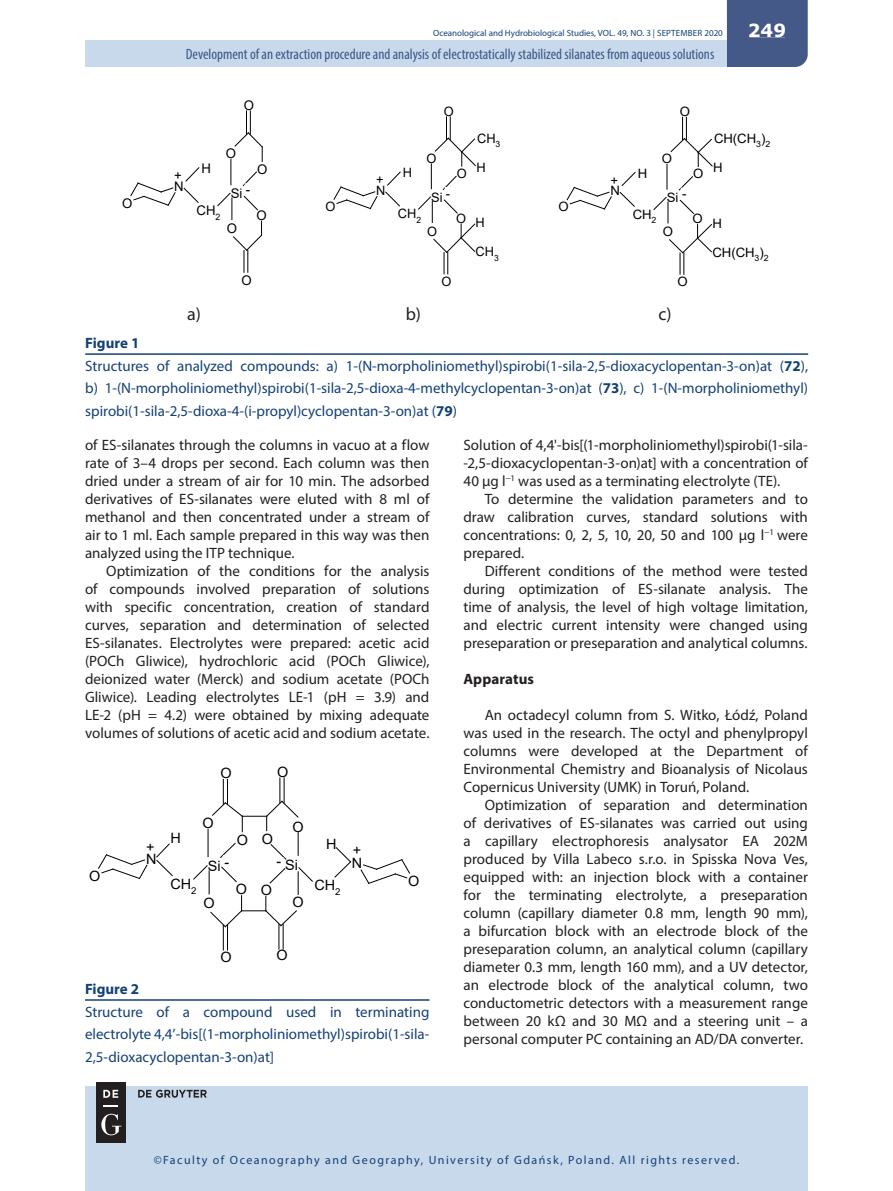
<style>
.page{position:relative;width:893px;height:1191px;background:#fff}
.page>*{position:absolute;margin:0;border:0;box-sizing:border-box;transform-origin:0 0}
.t1{font:18px "Myriad Pro";color:#231f20}
.t2{font:700 18px "Verdana";color:#fff}
.t3{font:15px/18px "Myriad Pro";color:#231f20;text-align:justify}
.t4{font:15px/22.5px "Myriad Pro";color:#144176}
.t5{font:condensed 15px "Myriad Pro";color:#3d5786}
.t6{font:700 15px "Myriad Pro";letter-spacing:.005em;color:#231f20}
.t7{font:700 15px "Myriad Pro";color:#144176}
.t8{font:14.25px "Arial";letter-spacing:-.005em;color:#000001}
.t9{font:13.2px "Arial";color:#000001}
.t10{font:12.9px "Arial";letter-spacing:-.005em;color:#000001}
.t11{font:12px "Myriad Pro";letter-spacing:.12em;color:#144176}
.t12{font:9px "Myriad Pro";color:#144176}
.s1{font-weight:700}
</style>
<div class="page">
<div style="left:85px;top:40px;width:642px;height:27px;background:#c8d9eb"></div>
<div style="left:85px;top:1086px;width:723px;height:105px;background:#c8d9eb"></div>
<div style="left:727px;top:0;width:81px;height:67px;background:#455988"></div>
<div style="left:749px;top:24px;width:36px;height:13px;background:#455988"></div>
<div style="left:96px;top:1081px;width:30px;height:61px;background:#231f20"></div>
<svg style="left:103px;top:1105px;width:15px;height:1px"></svg>
<svg style="left:103px;top:1089px;width:15px;height:8px"></svg>
<svg style="left:101px;top:1113px;width:20px;height:22px"></svg>
<svg style="left:138px;top:1089px;width:69px;height:8px"></svg>
<svg style="left:130px;top:182px;width:46px;height:24px"></svg>
<svg style="left:183px;top:167px;width:17px;height:36px"></svg>
<svg style="left:217px;top:111px;width:46px;height:161px"></svg>
<div style="left:245px;top:184px;width:12px;height:10px;background:#fff"></div>
<svg style="left:333px;top:186px;width:45px;height:23px"></svg>
<svg style="left:385px;top:171px;width:16px;height:36px"></svg>
<svg style="left:418px;top:196px;width:58px;height:78px"></svg>
<svg style="left:431px;top:117px;width:45px;height:73px"></svg>
<svg style="left:566px;top:186px;width:46px;height:24px"></svg>
<svg style="left:619px;top:172px;width:17px;height:35px"></svg>
<svg style="left:653px;top:117px;width:60px;height:157px"></svg>
<div style="left:681px;top:188px;width:12px;height:11px;background:#fff"></div>
<hr style="left:85px;top:353px;width:723px;height:2px;background:#144176">
<svg style="left:98px;top:854px;width:50px;height:25px"></svg>
<svg style="left:156px;top:843px;width:17px;height:33px"></svg>
<svg style="left:334px;top:847px;width:18px;height:31px"></svg>
<svg style="left:360px;top:859px;width:51px;height:25px"></svg>
<svg style="left:193px;top:778px;width:120px;height:172px"></svg>
<div style="left:224px;top:855px;width:13px;height:12px;background:#fff"></div>
<div style="left:276px;top:858px;width:8px;height:6px;background:#fff"></div>
<hr style="left:85px;top:999px;width:344px;height:1px;background:#144176">
<p class="t9" style="left:122px;top:194px;width:12px">O</p>
<p class="t12" style="left:433px;top:28px;width:291px">Oceanological and Hydrobiological Studies, VOL. 49, NO. 3 | SEPTEMBER 2020</p>
<p class="t5" style="left:186px;top:45px;width:530px">Development of an extraction procedure and analysis of electrostatically stabilized silanates from aqueous solutions</p>
<p class="t9" style="left:244px;top:96px;width:12px">O</p>
<p class="t10" style="left:444px;top:102px;width:11px">O</p>
<p class="t10" style="left:680px;top:103px;width:12px">O</p>
<p class="t2" style="left:748px;top:18px;width:40px">249</p>
<p class="t9" style="left:174px;top:166px;width:9px">+</p>
<p class="t9" style="left:174px;top:177px;width:11px">N</p>
<p class="t9" style="left:202px;top:159px;width:11px">H</p>
<p class="t9" style="left:226px;top:144px;width:12px">O</p>
<p class="t9" style="left:257px;top:160px;width:12px">O</p>
<p class="t9" style="left:231px;top:184px;width:13px">Si</p>
<p class="t9" style="left:227px;top:219px;width:12px">O</p>
<p class="t9" style="left:246px;top:180px;width:6px">-</p>
<p class="t9" style="left:197px;top:201px;width:25px">CH<sub>2</sub></p>
<p class="t9" style="left:256px;top:206px;width:12px">O</p>
<p class="t9" style="left:241px;top:271px;width:12px">O</p>
<p class="t10" style="left:325px;top:197px;width:11px">O</p>
<p class="t10" style="left:376px;top:171px;width:9px">+</p>
<p class="t10" style="left:376px;top:181px;width:11px">N</p>
<p class="t10" style="left:403px;top:164px;width:11px">H</p>
<p class="t10" style="left:426px;top:149px;width:11px">O</p>
<p class="t10" style="left:457px;top:164px;width:11px">O</p>
<p class="t10" style="left:477px;top:129px;width:25px">CH<sub>3</sub></p>
<p class="t10" style="left:476px;top:158px;width:11px">H</p>
<p class="t10" style="left:610px;top:171px;width:9px">+</p>
<p class="t10" style="left:638px;top:164px;width:11px">H</p>
<p class="t10" style="left:662px;top:150px;width:12px">O</p>
<p class="t10" style="left:693px;top:165px;width:12px">O</p>
<p class="t10" style="left:610px;top:182px;width:11px">N</p>
<p class="t10" style="left:431px;top:188px;width:13px">Si</p>
<p class="t10" style="left:427px;top:222px;width:11px">O</p>
<p class="t10" style="left:446px;top:184px;width:6px">-</p>
<p class="t10" style="left:667px;top:189px;width:13px">Si</p>
<p class="t10" style="left:663px;top:223px;width:12px">O</p>
<p class="t10" style="left:682px;top:185px;width:6px">-</p>
<p class="t10" style="left:558px;top:198px;width:12px">O</p>
<p class="t10" style="left:398px;top:205px;width:25px">CH<sub>2</sub></p>
<p class="t10" style="left:633px;top:205px;width:25px">CH<sub>2</sub></p>
<p class="t10" style="left:456px;top:209px;width:11px">O</p>
<p class="t10" style="left:692px;top:210px;width:12px">O</p>
<p class="t10" style="left:476px;top:214px;width:11px">H</p>
<p class="t10" style="left:441px;top:272px;width:11px">O</p>
<p class="t10" style="left:476px;top:243px;width:25px">CH<sub>3</sub></p>
<p class="t10" style="left:677px;top:273px;width:12px">O</p>
<p class="t10" style="left:714px;top:129px;width:58px">CH(CH<sub>3</sub>)<sub>2</sub></p>
<p class="t10" style="left:713px;top:159px;width:11px">H</p>
<p class="t10" style="left:712px;top:214px;width:11px">H</p>
<p class="t10" style="left:712px;top:243px;width:58px">CH(CH<sub>3</sub>)<sub>2</sub></p>
<p class="t1" style="left:406px;top:303px;width:17px">b)</p>
<p class="t1" style="left:658px;top:303px;width:15px">c)</p>
<p class="t1" style="left:187px;top:303px;width:15px">a)</p>
<p class="t4" style="left:85px;top:332px;width:724px"><span class="s1">Figure 1<br></span>Structures of analyzed compounds: a) 1-(N-morpholiniomethyl)spirobi(1-sila-2,5-dioxacyclopentan-3-on)at (<span class="s1">72</span>), b) 1-(N-morpholiniomethyl)spirobi(1-sila-2,5-dioxa-4-methylcyclopentan-3-on)at (<span class="s1">73</span>), c) 1-(N-morpholiniomethyl) spirobi(1-sila-2,5-dioxa-4-(i-propyl)cyclopentan-3-on)at (<span class="s1">79</span>)</p>
<p class="t3" style="left:85px;top:436px;width:346px">of ES-silanates through the columns in vacuo at a flow rate of 3–4 drops per second. Each column was then dried under a stream of air for 10 min. The adsorbed derivatives of ES-silanates were eluted with 8 ml of methanol and then concentrated under a stream of air to 1 ml. Each sample prepared in this way was then analyzed using the ITP technique.</p>
<p class="t3" style="left:85px;top:562px;width:346px;text-indent:21px">Optimization of the conditions for the analysis of compounds involved preparation of solutions with specific concentration, creation of standard curves, separation and determination of selected ES-silanates. Electrolytes were prepared: acetic acid (POCh Gliwice), hydrochloric acid (POCh Gliwice), deionized water (Merck) and sodium acetate (POCh Gliwice). Leading electrolytes LE-1 (pH = 3.9) and LE-2 (pH = 4.2) were obtained by mixing adequate volumes of solutions of acetic acid and sodium acetate.</p>
<p class="t8" style="left:89px;top:866px;width:13px">O</p>
<p class="t8" style="left:146px;top:837px;width:10px">+</p>
<p class="t8" style="left:146px;top:848px;width:12px">N</p>
<p class="t8" style="left:171px;top:828px;width:12px">H</p>
<p class="t8" style="left:220px;top:763px;width:13px">O</p>
<p class="t8" style="left:277px;top:762px;width:13px">O</p>
<p class="t8" style="left:202px;top:813px;width:13px">O</p>
<p class="t8" style="left:292px;top:817px;width:13px">O</p>
<p class="t8" style="left:262px;top:829px;width:13px">O</p>
<p class="t8" style="left:237px;top:829px;width:13px">O</p>
<p class="t8" style="left:326px;top:833px;width:12px">H</p>
<p class="t8" style="left:353px;top:840px;width:10px">+</p>
<p class="t8" style="left:171px;top:874px;width:28px">CH<sub>2</sub></p>
<p class="t8" style="left:285px;top:855px;width:14px">Si</p>
<p class="t8" style="left:208px;top:856px;width:14px">Si</p>
<p class="t8" style="left:204px;top:893px;width:13px">O</p>
<p class="t8" style="left:224px;top:851px;width:6px">-</p>
<p class="t8" style="left:277px;top:851px;width:6px">-</p>
<p class="t8" style="left:236px;top:879px;width:13px">O</p>
<p class="t8" style="left:261px;top:880px;width:13px">O</p>
<p class="t8" style="left:292px;top:892px;width:13px">O</p>
<p class="t8" style="left:352px;top:853px;width:12px">N</p>
<p class="t8" style="left:314px;top:875px;width:28px">CH<sub>2</sub></p>
<p class="t8" style="left:408px;top:871px;width:13px">O</p>
<p class="t8" style="left:220px;top:947px;width:13px">O</p>
<p class="t8" style="left:276px;top:945px;width:13px">O</p>
<p class="t7" style="left:85px;top:979px;width:56px">Figure 2</p>
<p class="t4" style="left:85px;top:1000px;width:346px;text-align:justify">Structure of a compound used in terminating electrolyte 4,4’-bis[(1-morpholiniomethyl)spirobi(1-sila-2,5-dioxacyclopentan-3-on)at]</p>
<p class="t3" style="left:463px;top:436px;width:346px">Solution of 4,4'-bis[(1-morpholiniomethyl)spirobi(1-sila--2,5-dioxacyclopentan-3-on)at] with a concentration of 40 µg l<sup>−1</sup> was used as a terminating electrolyte (TE).</p>
<p class="t3" style="left:463px;top:490px;width:346px;text-indent:21px">To determine the validation parameters and to draw calibration curves, standard solutions with concentrations: 0, 2, 5, 10, 20, 50 and 100 µg l<sup>−1</sup> were prepared.</p>
<p class="t3" style="left:463px;top:562px;width:346px;text-indent:21px">Different conditions of the method were tested during optimization of ES-silanate analysis. The time of analysis, the level of high voltage limitation, and electric current intensity were changed using preseparation or preseparation and analytical columns.</p>
<p class="t6" style="left:463px;top:669px;width:72px">Apparatus</p>
<p class="t3" style="left:463px;top:706px;width:346px;text-indent:21px">An octadecyl column from S. Witko, Łódź, Poland was used in the research. The octyl and phenylpropyl columns were developed at the Department of Environmental Chemistry and Bioanalysis of Nicolaus Copernicus University (UMK) in Toruń, Poland.</p>
<p class="t3" style="left:463px;top:796px;width:346px;text-indent:21px">Optimization of separation and determination of derivatives of ES-silanates was carried out using a capillary electrophoresis analysator EA 202M produced by Villa Labeco s.r.o. in Spisska Nova Ves, equipped with: an injection block with a container for the terminating electrolyte, a preseparation column (capillary diameter 0.8 mm, length 90 mm), a bifurcation block with an electrode block of the preseparation column, an analytical column (capillary diameter 0.3 mm, length 160 mm), and a UV detector, an electrode block of the analytical column, two conductometric detectors with a measurement range between 20 kΩ and 30 MΩ and a steering unit – a personal computer PC containing an AD/DA converter.</p>
<p class="t11" style="left:154px;top:1152px;width:587px">©Faculty of Oceanography and Geography, University of Gdańsk, Poland. All rights reserved.</p>
</div>
